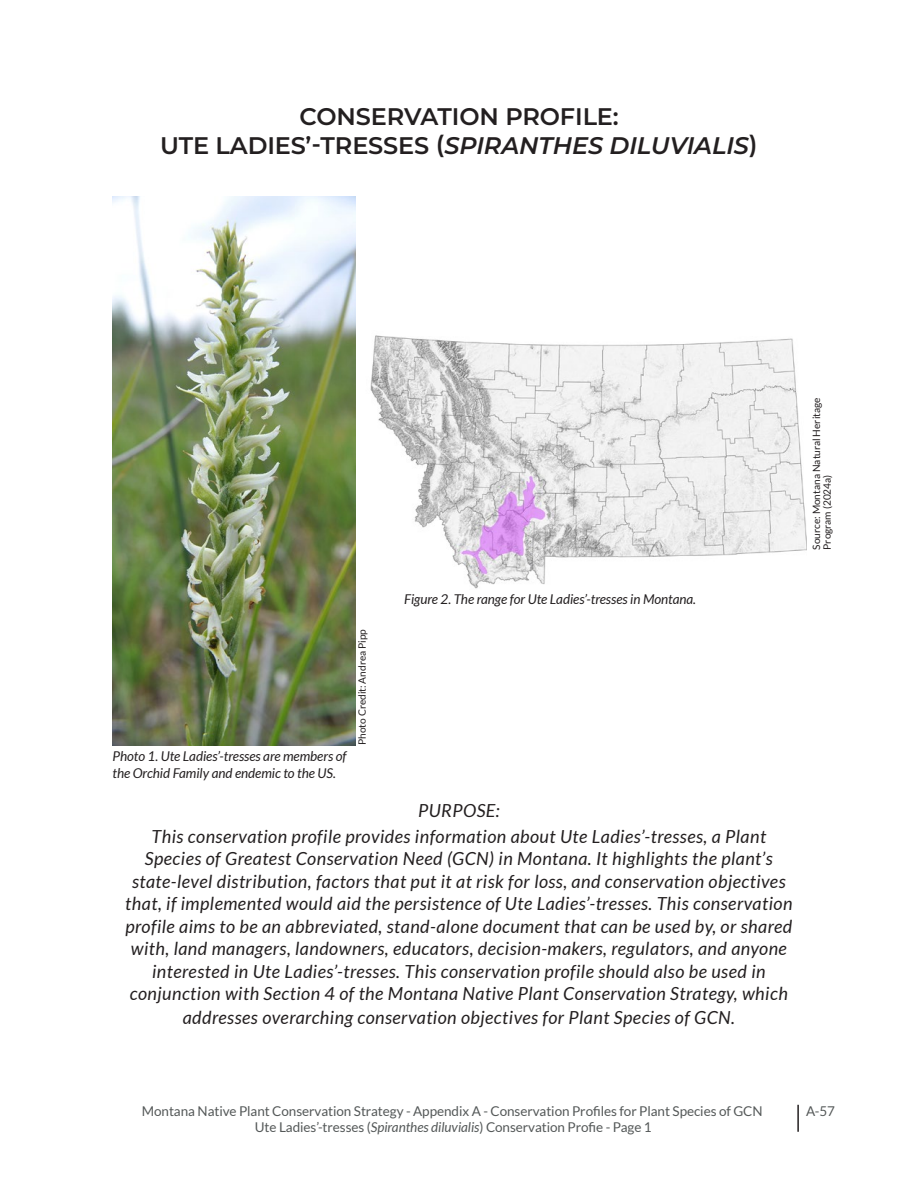
<style>
.page{position:relative;width:918px;height:1188px;background:#fff}
.page>*{position:absolute;margin:0;border:0;box-sizing:border-box;transform-origin:0 0}
.t1{font:600 24px/28.8px "Montserrat";letter-spacing:-.005em;color:#231f20;text-align:center}
.t2{font:italic 18px/22.6px "Lato";letter-spacing:.025em;color:#231f20;text-align:center}
.t3{font:13.5px "Lato";letter-spacing:-.005em;color:#545858}
.t4{font:italic 13.5px/16.2px "Lato";letter-spacing:-.005em;color:#231f20}
.t5{font:10.2px/10.5px "Lato";color:#231f20}
.s1{font-style:italic}
</style>
<div class="page">
<hr style="left:797px;top:1105px;width:2px;height:27px;background:#231f20">
<img style="left:370px;top:335px;width:437px;height:254px">
<img style="left:112px;top:197px;width:243px;height:548px">
<h1 class="t1" style="left:160px;top:101px;width:599px">CONSERVATION PROFILE:<br>UTE LADIES’-TRESSES (<span class="s1">SPIRANTHES DILUVIALIS</span>)</h1>
<p class="t4" style="left:112px;top:749px;width:236px">Photo 1. Ute Ladies’-tresses are members of the Orchid Family and endemic to the US.</p>
<p class="t5" style="left:357px;top:745px;width:118px;rotate:-90deg">Photo Credit: Andrea Pipp</p>
<p class="t4" style="left:404px;top:591px;width:293px">Figure 2. The range for Ute Ladies’-tresses in Montana.</p>
<p class="t2" style="left:152px;top:798px;width:616px;line-height:25.8px">PURPOSE:<br>This conservation profile provides information about Ute Ladies’-tresses, a Plant</p>
<p class="t2" style="left:125px;top:848px;width:669px">Species of Greatest Conservation Need (GCN) in Montana. It highlights the plant’s state-level distribution, factors that put it at risk for loss, and conservation objectives that, if implemented would aid the persistence of Ute Ladies’-tresses. This conservation profile aims to be an abbreviated, stand-alone document that can be used by, or shared with, land managers, landowners, educators, decision-makers, regulators, and anyone interested in Ute Ladies’-tresses. This conservation profile should also be used in conjunction with Section 4 of the Montana Native Plant Conservation Strategy, which addresses overarching conservation objectives for Plant Species of GCN.</p>
<p class="t5" style="left:811px;top:550px;width:154px;rotate:-90deg">Source: Montana Natural Heritage<br>Program (2024a)</p>
<p class="t3" style="left:142px;top:1103px;width:622px">Montana Native Plant Conservation Strategy - Appendix A - Conservation Profiles for Plant Species of GCN</p>
<p class="t3" style="left:806px;top:1103px;width:30px">A-57</p>
<p class="t3" style="left:255px;top:1120px;width:398px">Ute Ladies’-tresses (<span class="s1">Spiranthes diluvialis</span>) Conservation Profie - Page 1</p>
</div>
